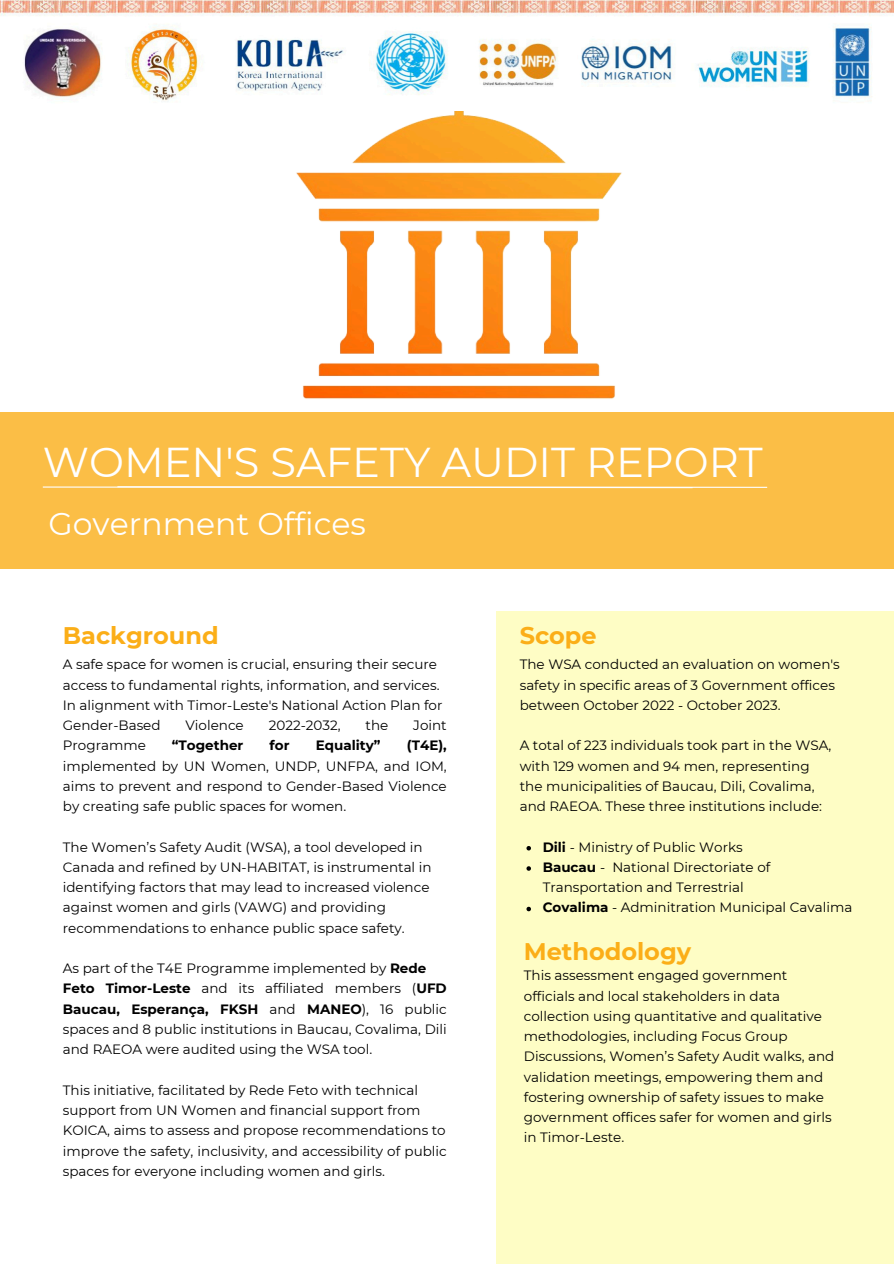
<style>
.page{position:relative;width:894px;height:1264px;background:#fff}
.page>*{position:absolute;margin:0;border:0;box-sizing:border-box;transform-origin:0 0}
.t1{font:41.55px "Montserrat";color:#fff}
.t2{font:31.5px "Montserrat";color:#fff}
.t3{font:700 24px "Montserrat";color:#fbae18}
.t4{font:13.5px/20.2px "Montserrat";color:#000}
.t5{font:700 13.5px "Montserrat";color:#000}
.s1{font-weight:700}
</style>
<div class="page">
<div style="left:0;top:412px;width:893px;height:156px;background:#fbbe46"></div>
<div style="left:496px;top:611px;width:397px;height:652px;background:#fefdc5"></div>
<svg style="left:42px;top:486px;width:726px;height:3px"></svg>
<img style="left:0;top:0;width:893px;height:101px">
<img style="left:296px;top:112px;width:326px;height:287px">
<svg style="left:526px;top:846px;width:5px;height:4px"></svg>
<svg style="left:526px;top:866px;width:5px;height:4px"></svg>
<svg style="left:526px;top:906px;width:5px;height:5px"></svg>
<p class="t1" style="left:43px;top:437px;width:721px">WOMEN'S SAFETY AUDIT REPORT</p>
<h3 class="t2" style="left:48px;top:505px;width:319px">Government Offices</h3>
<p class="t3" style="left:63px;top:621px;width:157px">Background</p>
<p class="t3" style="left:519px;top:621px;width:78px">Scope</p>
<h2 class="t4" style="left:63px;top:654px;width:375px">A safe space for women is crucial, ensuring their secure</h2>
<h3 class="t4" style="left:63px;top:674px;width:378px">access to fundamental rights, information, and services.</h3>
<p class="t4" style="left:63px;top:694px;width:381px">In alignment with Timor-Leste's National Action Plan for</p>
<p class="t4" style="left:63px;top:715px;width:99px">Gender-Based</p>
<p class="t4" style="left:185px;top:715px;width:60px">Violence</p>
<p class="t4" style="left:268px;top:715px;width:73px">2022-2032,</p>
<p class="t4" style="left:365px;top:715px;width:24px">the</p>
<p class="t4" style="left:413px;top:715px;width:35px">Joint</p>
<p class="t4" style="left:63px;top:735px;width:85px">Programme</p>
<p class="t5" style="left:172px;top:737px;width:73px">“Together</p>
<p class="t5" style="left:269px;top:737px;width:21px">for</p>
<p class="t5" style="left:316px;top:737px;width:66px">Equality”</p>
<p class="t4" style="left:63px;top:735px;width:385px;text-align:justify;text-indent:344px"><span class="s1">(T4E), </span>implemented by UN Women, UNDP, UNFPA, and IOM, aims to prevent and respond to Gender-Based Violence by creating safe public spaces for women.</p>
<p class="t4" style="left:63px;top:836px;width:361px">The Women’s Safety Audit (WSA), a tool developed in</p>
<p class="t4" style="left:63px;top:856px;width:370px">Canada and refined by UN-HABITAT, is instrumental in</p>
<p class="t4" style="left:63px;top:877px;width:368px">identifying factors that may lead to increased violence</p>
<p class="t4" style="left:63px;top:897px;width:324px">against women and girls (VAWG) and providing</p>
<p class="t4" style="left:63px;top:917px;width:343px">recommendations to enhance public space safety.</p>
<p class="t4" style="left:63px;top:958px;width:365px">As part of the T4E Programme implemented by <span class="s1">Rede</span></p>
<p class="t4" style="left:63px;top:978px;width:385px;text-align:justify"><span class="s1">Feto Timor-Leste</span> and its affiliated members (<span class="s1">UFD Baucau, Esperança, FKSH</span> and <span class="s1">MANEO</span>), 16 public spaces and 8 public institutions in Baucau, Covalima, Dili and RAEOA were audited using the WSA tool.</p>
<p class="t4" style="left:63px;top:1079px;width:356px">This initiative, facilitated by Rede Feto with technical</p>
<p class="t4" style="left:63px;top:1099px;width:359px">support from UN Women and financial support from</p>
<p class="t4" style="left:63px;top:1120px;width:384px">KOICA, aims to assess and propose recommendations to</p>
<p class="t4" style="left:63px;top:1140px;width:385px">improve the safety, inclusivity, and accessibility of public spaces for everyone including women and girls.</p>
<p class="t4" style="left:519px;top:654px;width:321px">The WSA conducted an evaluation on women's safety in specific areas of 3 Government offices between October 2022 - October 2023.</p>
<p class="t4" style="left:519px;top:735px;width:313px">A total of 223 individuals took part in the WSA, with 129 women and 94 men, representing</p>
<h3 class="t4" style="left:519px;top:775px;width:296px">the municipalities of Baucau, Dili, Covalima,</h3>
<p class="t4" style="left:519px;top:796px;width:304px">and RAEOA. These three institutions include:</p>
<p class="t4" style="left:542px;top:836px;width:202px"><span class="s1">Dili</span> - Ministry of Public Works</p>
<p class="t4" style="left:542px;top:856px;width:229px"><span class="s1">Baucau</span> - National Directoriate of<br>Transportation and Terrestrial</p>
<p class="t4" style="left:542px;top:897px;width:311px"><span class="s1">Covalima</span> - Adminitration Municipal Cavalima</p>
<p class="t3" style="left:523px;top:936px;width:169px">Methodology</p>
<p class="t4" style="left:523px;top:965px;width:312px">This assessment engaged government officials and local stakeholders in data collection using quantitative and qualitative methodologies, including Focus Group Discussions, Women’s Safety Audit walks, and validation meetings, empowering them and fostering ownership of safety issues to make government offices safer for women and girls in Timor-Leste.</p>
</div>
